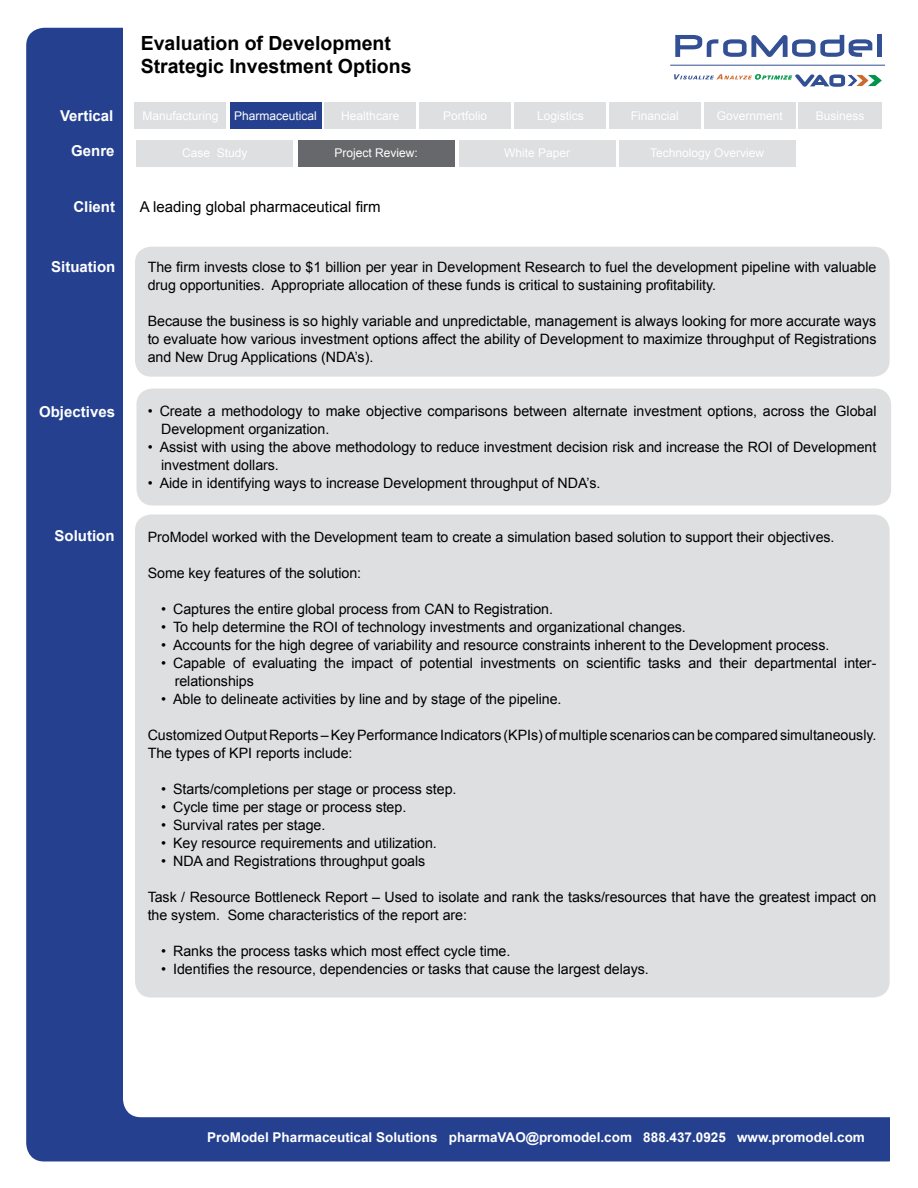
<style>
.page{position:relative;width:918px;height:1188px;background:#fff}
.page>*{position:absolute;margin:0;border:0;box-sizing:border-box;transform-origin:0 0}
.t1{font:700 19.5px/23.4px "Arial";color:#000}
.t2{font:700 15px "Arial";color:#fff}
.t3{font:15px "Arial";color:#000}
.t4{font:14.25px/18px "Arial";letter-spacing:-.005em;color:#000}
.t5{font:700 13.5px "Arial";color:#fff}
.t6{font:12px "Arial";color:#fff}
</style>
<div class="page">
<div style="left:26px;top:28px;width:880px;height:1133px;background:#24408f;border-radius:18px"></div>
<div style="left:123px;top:10px;width:790px;height:1107px;background:#fff;border-radius:18px"></div>
<div style="left:298px;top:140px;width:157px;height:26px;background:#67686b"></div>
<div style="left:137px;top:140px;width:156px;height:26px;background:#dedfe1"></div>
<div style="left:459px;top:140px;width:157px;height:26px;background:#dedfe1"></div>
<div style="left:619px;top:140px;width:176px;height:26px;background:#dedfe1"></div>
<div style="left:324px;top:102px;width:92px;height:27px;background:#dedfe1"></div>
<div style="left:135px;top:102px;width:91px;height:27px;background:#dedfe1"></div>
<div style="left:230px;top:102px;width:91px;height:27px;background:#24408f"></div>
<div style="left:419px;top:102px;width:92px;height:27px;background:#dedfe1"></div>
<div style="left:704px;top:102px;width:92px;height:27px;background:#dedfe1"></div>
<div style="left:514px;top:102px;width:92px;height:27px;background:#dedfe1"></div>
<div style="left:609px;top:102px;width:92px;height:27px;background:#dedfe1"></div>
<div style="left:799px;top:102px;width:83px;height:27px;background:#dedfe1"></div>
<div style="left:890px;top:1113px;width:25px;height:54px;background:#fff"></div>
<div style="left:136px;top:388px;width:755px;height:118px;background:#dedfe1;border-radius:16px"></div>
<div style="left:135px;top:514px;width:755px;height:484px;background:#dedfe1;border-radius:16px"></div>
<div style="left:135px;top:247px;width:755px;height:130px;background:#dedfe1;border-radius:16px"></div>
<svg style="left:675px;top:35px;width:197px;height:22px"></svg>
<div style="left:877px;top:35px;width:5px;height:22px;background:#335094"></div>
<hr style="left:670px;top:65px;width:214px;height:1px;background:#335094">
<svg style="left:674px;top:74px;width:208px;height:13px"></svg>
<h1 class="t1" style="left:141px;top:32px;width:272px">Evaluation of Development<br>Strategic Investment Options</h1>
<p class="t2" style="left:60px;top:106px;width:55px">Vertical</p>
<p class="t6" style="left:142px;top:108px;width:78px">Manufacturing</p>
<p class="t6" style="left:234px;top:108px;width:84px">Pharmaceutical</p>
<p class="t6" style="left:341px;top:108px;width:60px">Healthcare</p>
<p class="t6" style="left:443px;top:108px;width:46px">Portfolio</p>
<p class="t6" style="left:537px;top:107px;width:48px">Logistics</p>
<p class="t6" style="left:631px;top:107px;width:50px">Financial</p>
<p class="t6" style="left:717px;top:107px;width:68px">Government</p>
<p class="t6" style="left:816px;top:107px;width:50px">Business</p>
<p class="t2" style="left:71px;top:141px;width:45px">Genre</p>
<p class="t6" style="left:182px;top:145px;width:67px">Case Study</p>
<p class="t6" style="left:335px;top:145px;width:85px">Project Review:</p>
<p class="t6" style="left:504px;top:145px;width:68px">White Paper</p>
<p class="t6" style="left:650px;top:145px;width:116px">Technology Overview</p>
<p class="t2" style="left:73px;top:197px;width:43px">Client</p>
<p class="t3" style="left:140px;top:197px;width:242px">A leading global pharmaceutical firm</p>
<p class="t2" style="left:51px;top:256px;width:66px">Situation</p>
<p class="t4" style="left:148px;top:258px;width:730px">The firm invests close to $1 billion per year in Development Research to fuel the development pipeline with valuable drug opportunities. Appropriate allocation of these funds is critical to sustaining profitability.</p>
<p class="t4" style="left:148px;top:312px;width:730px;text-align:justify">Because the business is so highly variable and unpredictable, management is always looking for more accurate ways to evaluate how various investment options affect the ability of Development to maximize throughput of Registrations and New Drug Applications (NDA’s).</p>
<p class="t2" style="left:39px;top:402px;width:77px">Objectives</p>
<p class="t4" style="left:161px;top:402px;width:717px;text-indent:-14px">• Create a methodology to make objective comparisons between alternate investment options, across the Global<br>Development organization.</p>
<p class="t4" style="left:161px;top:438px;width:717px;text-indent:-13px">• Assist with using the above methodology to reduce investment decision risk and increase the ROI of Development investment dollars.</p>
<p class="t4" style="left:148px;top:474px;width:454px">• Aide in identifying ways to increase Development throughput of NDA’s.</p>
<p class="t2" style="left:55px;top:526px;width:61px">Solution</p>
<p class="t4" style="left:148px;top:528px;width:688px">ProModel worked with the Development team to create a simulation based solution to support their objectives.</p>
<p class="t4" style="left:148px;top:564px;width:215px">Some key features of the solution:</p>
<p class="t4" style="left:161px;top:600px;width:393px">• Captures the entire global process from CAN to Registration.</p>
<p class="t4" style="left:161px;top:618px;width:526px">• To help determine the ROI of technology investments and organizational changes.</p>
<p class="t4" style="left:161px;top:636px;width:670px">• Accounts for the high degree of variability and resource constraints inherent to the Development process.</p>
<p class="t4" style="left:175px;top:654px;width:703px;text-indent:-14px">• Capable of evaluating the impact of potential investments on scientific tasks and their departmental inter&shy;relationships</p>
<p class="t4" style="left:161px;top:690px;width:402px">• Able to delineate activities by line and by stage of the pipeline.</p>
<p class="t4" style="left:148px;top:726px;width:730px">Customized Output Reports – Key Performance Indicators (KPIs) of multiple scenarios can be compared simultaneously.<br>The types of KPI reports include:</p>
<p class="t4" style="left:161px;top:780px;width:297px">• Starts/completions per stage or process step.</p>
<p class="t4" style="left:161px;top:798px;width:247px">• Cycle time per stage or process step.</p>
<p class="t4" style="left:161px;top:816px;width:166px">• Survival rates per stage.</p>
<p class="t4" style="left:161px;top:834px;width:277px">• Key resource requirements and utilization.</p>
<p class="t4" style="left:161px;top:852px;width:266px">• NDA and Registrations throughput goals</p>
<p class="t4" style="left:148px;top:888px;width:730px">Task / Resource Bottleneck Report – Used to isolate and rank the tasks/resources that have the greatest impact on the system. Some characteristics of the report are:</p>
<p class="t4" style="left:161px;top:942px;width:351px">• Ranks the process tasks which most effect cycle time.</p>
<p class="t4" style="left:161px;top:960px;width:489px">• Identifies the resource, dependencies or tasks that cause the largest delays.</p>
<p class="t5" style="left:207px;top:1129px;width:659px">ProModel Pharmaceutical Solutions pharmaVAO@promodel.com 888.437.0925 www.promodel.com</p>
</div>
